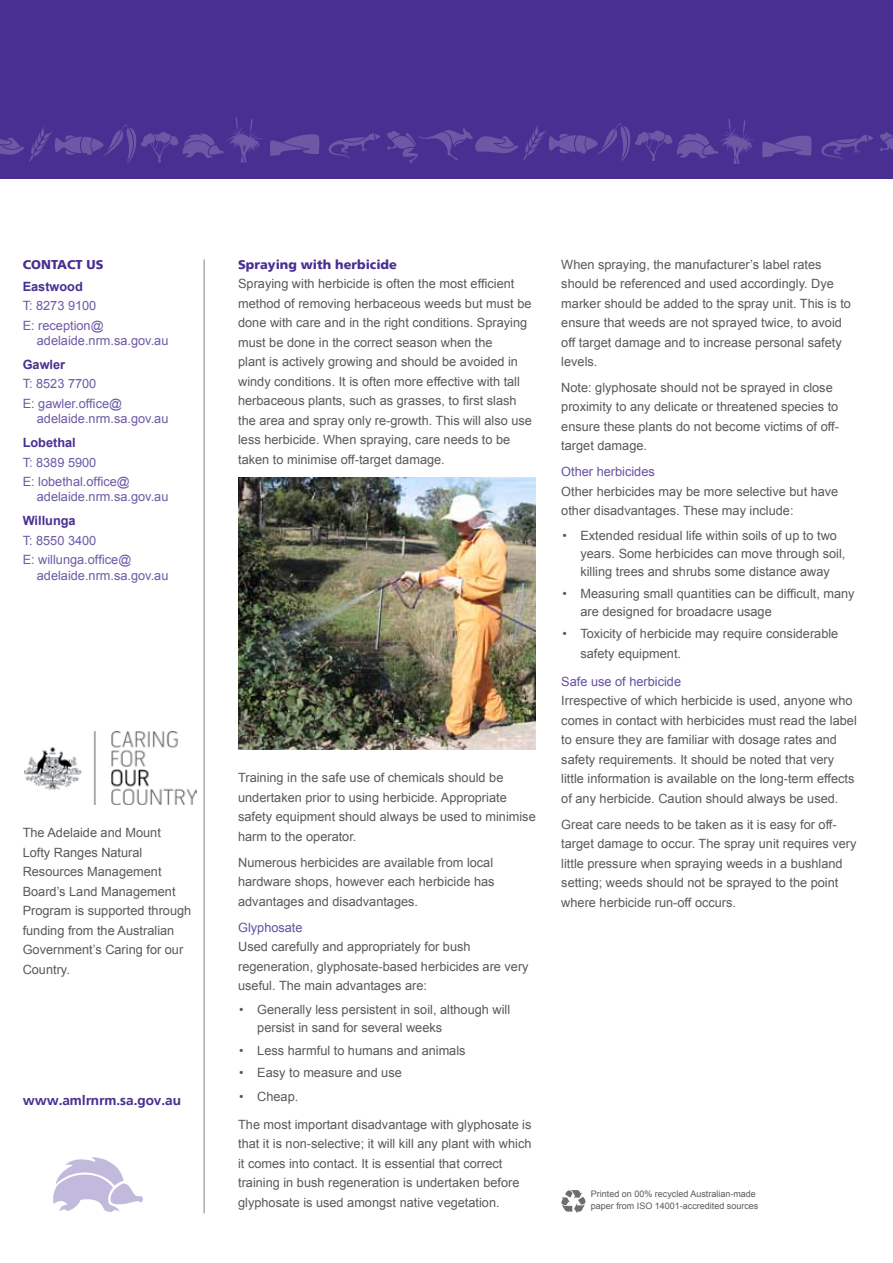
<style>
.page{position:relative;width:893px;height:1263px;background:#fff}
.page>*{position:absolute;margin:0;border:0;box-sizing:border-box;transform-origin:0 0}
.t1{font:700 13.5px "Frutiger Linotype";color:#492f92}
.t2{font:12.75px/19.5px "Arial";color:#58595b}
.t3{font:12.75px/19.5px "Arial";color:#6e59a7}
.t4{font:12.75px "Arial";color:#6650a1}
.t5{font:900 12.75px "Frutiger LT";color:#492f92}
.t6{font:700 12.75px "Arial";color:#492f92}
.t7{font:9px/11.2px "Arial";color:#58595b}
</style>
<div class="page">
<svg style="left:53px;top:1157px;width:90px;height:55px"></svg>
<div style="left:0;top:0;width:893px;height:179px;background:#492f92"></div>
<hr style="left:204px;top:259px;width:1px;height:954px;background:#808285">
<svg style="left:821px;top:135px;width:52px;height:26px"></svg>
<svg style="left:880px;top:132px;width:13px;height:19px"></svg>
<svg style="left:762px;top:136px;width:50px;height:21px"></svg>
<svg style="left:329px;top:133px;width:51px;height:27px"></svg>
<svg style="left:270px;top:134px;width:50px;height:22px"></svg>
<svg style="left:387px;top:118px;width:367px;height:46px"></svg>
<svg style="left:0;top:117px;width:262px;height:46px"></svg>
<svg style="left:561px;top:1190px;width:25px;height:23px"></svg>
<img style="left:238px;top:477px;width:298px;height:273px">
<img style="left:24px;top:732px;width:173px;height:73px">
<p class="t5" style="left:23px;top:257px;width:82px">CONTACT US</p>
<p class="t6" style="left:23px;top:278px;width:62px">Eastwood</p>
<p class="t3" style="left:23px;top:296px;width:82px">T: 8273 9100<br>E: reception@</p>
<p class="t3" style="left:37px;top:331px;width:133px">adelaide.nrm.sa.gov.au</p>
<p class="t6" style="left:23px;top:356px;width:44px">Gawler</p>
<p class="t3" style="left:23px;top:374px;width:101px">T: 8523 7700<br>E: gawler.office@</p>
<p class="t3" style="left:37px;top:409px;width:133px">adelaide.nrm.sa.gov.au</p>
<p class="t6" style="left:23px;top:434px;width:55px">Lobethal</p>
<p class="t3" style="left:23px;top:452px;width:109px">T: 8389 5900<br>E: lobethal.office@</p>
<p class="t3" style="left:37px;top:487px;width:133px">adelaide.nrm.sa.gov.au</p>
<p class="t6" style="left:23px;top:512px;width:55px">Willunga</p>
<p class="t3" style="left:23px;top:531px;width:110px">T: 8550 3400<br>E: willunga.office@</p>
<p class="t3" style="left:37px;top:565px;width:133px">adelaide.nrm.sa.gov.au</p>
<p class="t2" style="left:23px;top:823px;width:170px">The Adelaide and Mount<br>Lofty Ranges Natural<br>Resources Management<br>Board’s Land Management<br>Program is supported through funding from the Australian<br>Government’s Caring for our<br>Country.</p>
<p class="t1" style="left:23px;top:1092px;width:160px">www.amlrnrm.sa.gov.au</p>
<p class="t5" style="left:238px;top:257px;width:160px">Spraying with herbicide</p>
<p class="t2" style="left:238px;top:274px;width:295px">Spraying with herbicide is often the most efficient method of removing herbaceous weeds but must be done with care and in the right conditions. Spraying must be done in the correct season when the<br>plant is actively growing and should be avoided in windy conditions. It is often more effective with tall herbaceous plants, such as grasses, to first slash the area and spray only re-growth. This will also use less herbicide. When spraying, care needs to be taken to minimise off-target damage.</p>
<p class="t2" style="left:238px;top:768px;width:299px">Training in the safe use of chemicals should be undertaken prior to using herbicide. Appropriate safety equipment should always be used to minimise harm to the operator.</p>
<p class="t2" style="left:238px;top:853px;width:258px;text-align:justify">Numerous herbicides are available from local hardware shops, however each herbicide has advantages and disadvantages.</p>
<p class="t4" style="left:238px;top:919px;width:66px">Glyphosate</p>
<p class="t2" style="left:238px;top:937px;width:292px">Used carefully and appropriately for bush regeneration, glyphosate-based herbicides are very useful. The main advantages are:</p>
<p class="t2" style="left:257px;top:1001px;width:254px;line-height:18px;text-indent:-18px">• Generally less persistent in soil, although will persist in sand for several weeks</p>
<p class="t2" style="left:239px;top:1041px;width:228px">• Less harmful to humans and animals</p>
<p class="t2" style="left:239px;top:1063px;width:164px">• Easy to measure and use</p>
<p class="t2" style="left:238px;top:1082px;width:295px;line-height:28px">• Cheap.<br>The most important disadvantage with glyphosate is</p>
<p class="t2" style="left:238px;top:1134px;width:295px">that it is non-selective; it will kill any plant with which it comes into contact. It is essential that correct training in bush regeneration is undertaken before glyphosate is used amongst native vegetation.</p>
<p class="t2" style="left:561px;top:254px;width:291px">When spraying, the manufacturer’s label rates should be referenced and used accordingly. Dye marker should be added to the spray unit. This is to ensure that weeds are not sprayed twice, to avoid off target damage and to increase personal safety levels.</p>
<p class="t2" style="left:561px;top:378px;width:279px">Note: glyphosate should not be sprayed in close proximity to any delicate or threatened species to ensure these plants do not become victims of off&shy;target damage.</p>
<p class="t4" style="left:561px;top:463px;width:95px">Other herbicides</p>
<p class="t2" style="left:561px;top:482px;width:279px">Other herbicides may be more selective but have other disadvantages. These may include:</p>
<p class="t2" style="left:580px;top:526px;width:267px;line-height:18px;text-indent:-18px">• Extended residual life within soils of up to two years. Some herbicides can move through soil, killing trees and shrubs some distance away</p>
<p class="t2" style="left:580px;top:585px;width:276px;line-height:18px;text-indent:-18px">• Measuring small quantities can be difficult, many are designed for broadacre usage</p>
<p class="t2" style="left:580px;top:624px;width:259px;text-indent:-18px">• Toxicity of herbicide may require considerable safety equipment.</p>
<p class="t4" style="left:561px;top:673px;width:121px">Safe use of herbicide</p>
<p class="t2" style="left:561px;top:691px;width:297px">Irrespective of which herbicide is used, anyone who comes in contact with herbicides must read the label to ensure they are familiar with dosage rates and safety requirements. It should be noted that very little information is available on the long-term effects of any herbicide. Caution should always be used.</p>
<p class="t2" style="left:561px;top:814px;width:297px">Great care needs to be taken as it is easy for off&shy;target damage to occur. The spray unit requires very little pressure when spraying weeds in a bushland setting; weeds should not be sprayed to the point where herbicide run-off occurs.</p>
<p class="t7" style="left:591px;top:1189px;width:169px">Printed on 00% recycled Australian-made paper from ISO 14001-accredited sources</p>
</div>
